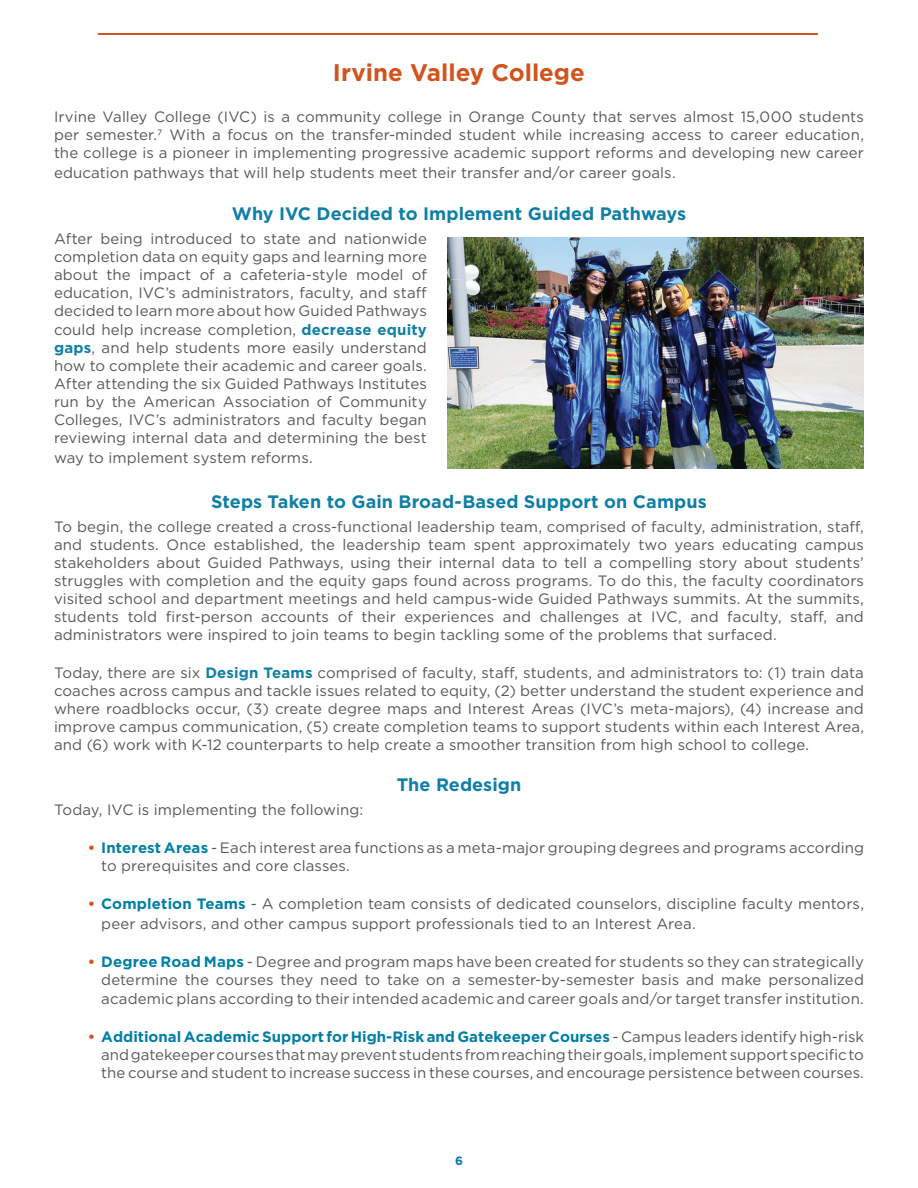
<style>
.page{position:relative;width:918px;height:1188px;background:#fff}
.page>*{position:absolute;margin:0;border:0;box-sizing:border-box;transform-origin:0 0}
.t1{font:700 24px "Gotham";color:#d1541f}
.t2{font:700 18px "Gotham";letter-spacing:.005em;color:#107fa5}
.t3{font:15px/18px "Gotham";letter-spacing:.005em;color:#57585a;text-align:justify}
.t4{font:700 12px "Gotham";color:#007fa5}
.s1{font-weight:700;color:#107fa5}
.s2{font-weight:700;color:#d1541f}
.s3{font-weight:700;color:#007fa5}
</style>
<div class="page">
<hr style="left:98px;top:33px;width:720px;height:2px;background:#d35627">
<img style="left:447px;top:238px;width:417px;height:231px">
<h1 class="t1" style="left:333px;top:57px;width:254px">Irvine Valley College</h1>
<p class="t3" style="left:54px;top:108px;width:812px">Irvine Valley College (IVC) is a community college in Orange County that serves almost 15,000 students per semester.7 With a focus on the transfer-minded student while increasing access to career education, the college is a pioneer in implementing progressive academic support reforms and developing new career</p>
<p class="t3" style="left:54px;top:164px;width:623px">education pathways that will help students meet their transfer and/or career goals.</p>
<p class="t2" style="left:232px;top:201px;width:456px">Why IVC Decided to Implement Guided Pathways</p>
<p class="t3" style="left:54px;top:229px;width:374px">After being introduced to state and nationwide completion data on equity gaps and learning more about the impact of a cafeteria-style model of education, IVC’s administrators, faculty, and staff decided to learn more about how Guided Pathways</p>
<p class="t3" style="left:54px;top:321px;width:374px">could help increase completion, <span class="s1">decrease equity gaps</span>, and help students more easily understand how to complete their academic and career goals.<br>After attending the six Guided Pathways Institutes run by the American Association of Community Colleges, IVC’s administrators and faculty began reviewing internal data and determining the best</p>
<p class="t3" style="left:54px;top:449px;width:260px">way to implement system reforms.</p>
<p class="t2" style="left:211px;top:490px;width:497px">Steps Taken to Gain Broad-Based Support on Campus</p>
<p class="t3" style="left:54px;top:518px;width:812px">To begin, the college created a cross-functional leadership team, comprised of faculty, administration, staff, and students. Once established, the leadership team spent approximately two years educating campus stakeholders about Guided Pathways, using their internal data to tell a compelling story about students’ struggles with completion and the equity gaps found across programs. To do this, the faculty coordinators visited school and department meetings and held campus-wide Guided Pathways summits. At the summits, students told first-person accounts of their experiences and challenges at IVC, and faculty, staff, and administrators were inspired to join teams to begin tackling some of the problems that surfaced.</p>
<p class="t3" style="left:54px;top:663px;width:812px">Today, there are six <span class="s1">Design Teams</span> comprised of faculty, staff, students, and administrators to: (1) train data coaches across campus and tackle issues related to equity, (2) better understand the student experience and where roadblocks occur, (3) create degree maps and Interest Areas (IVC’s meta-majors), (4) increase and improve campus communication, (5) create completion teams to support students within each Interest Area, and (6) work with K-12 counterparts to help create a smoother transition from high school to college.</p>
<p class="t2" style="left:397px;top:773px;width:126px">The Redesign</p>
<p class="t3" style="left:54px;top:801px;width:311px">Today, IVC is implementing the following:</p>
<p class="t3" style="left:101px;top:839px;width:764px;text-indent:-14px"><span class="s2">•</span> <span class="s3">Interest Areas</span> - Each interest area functions as a meta-major grouping degrees and programs according to prerequisites and core classes.</p>
<p class="t3" style="left:101px;top:893px;width:764px;line-height:19.8px;text-indent:-14px"><span class="s2">•</span> <span class="s3">Completion Teams</span> - A completion team consists of dedicated counselors, discipline faculty mentors, peer advisors, and other campus support professionals tied to an Interest Area.</p>
<p class="t3" style="left:88px;top:952px;width:778px;text-align:right"><span class="s2">•</span> <span class="s3">Degree Road Maps</span> - Degree and program maps have been created for students so they can strategically determine the courses they need to take on a semester-by-semester basis and make personalized</p>
<p class="t3" style="left:101px;top:990px;width:764px">academic plans according to their intended academic and career goals and/or target transfer institution.</p>
<p class="t3" style="left:101px;top:1028px;width:764px;text-indent:-14px"><span class="s2">•</span> <span class="s3">Additional Academic Support for High-Risk and Gatekeeper Courses</span> - Campus leaders identify high-risk and gatekeeper courses that may prevent students from reaching their goals, implement support specific to the course and student to increase success in these courses, and encourage persistence between courses.</p>
<p class="t4" style="left:455px;top:1152px;width:9px">6</p>
</div>
